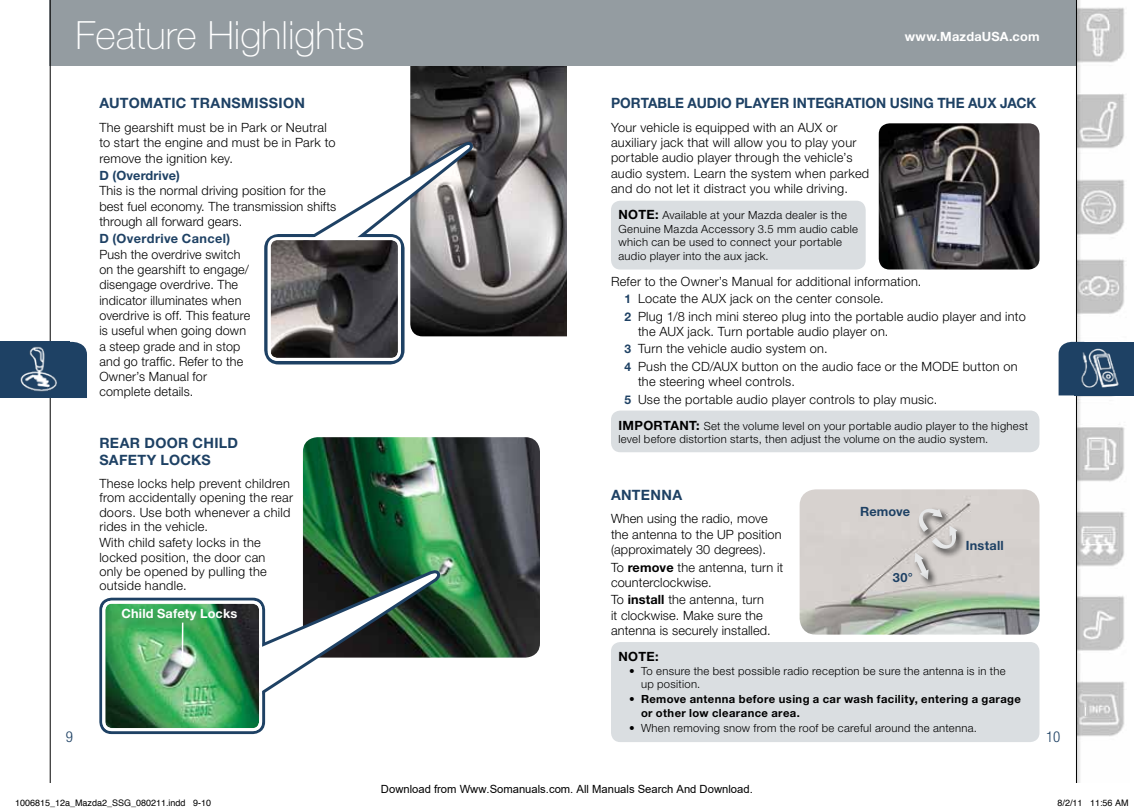
<style>
.page{position:relative;width:1134px;height:810px;background:#fff}
.page>*{position:absolute;margin:0;border:0;box-sizing:border-box;transform-origin:0 0}
.t1{font:100 39px "Helvetica Neue LT Std";color:#fff}
.t2{font:300 condensed 15px "Helvetica Neue LT Std";color:#1e4164}
.t3{font:700 14.25px "Helvetica Neue LT Std";letter-spacing:.005em;color:#1e4164;scale:.96 1}
.t4{font:700 14.25px "Helvetica Neue LT Std";letter-spacing:.025em;color:#1e4164}
.t5{font:700 14.25px "Helvetica Neue LT Std";letter-spacing:.005em;color:#1e4164}
.t6{font:300 12.75px/15.3px "Helvetica Neue LT Std";letter-spacing:.02em;color:#000}
.t7{font:700 12.75px "Helvetica Neue LT Std";letter-spacing:.015em;color:#1e4164}
.t8{font:700 12.75px "Helvetica Neue LT Std";letter-spacing:.015em;color:#fff}
.t9{font:700 12.75px "Helvetica Neue LT Std";color:#000}
.t10{font:300 11.25px/13.5px "Helvetica Neue LT Std";letter-spacing:.025em;color:#000}
.t11{font:700 11.25px/13.5px "Helvetica Neue LT Std";letter-spacing:.035em;color:#000}
.t12{font:11.25px "Arial";color:#000}
.t13{font:9px "Helvetica";color:#000}
.s1{font-weight:700;font-size:12.75px}
.s2{font-weight:700;font-size:12px;color:#1e4164}
.s3{font-weight:700}
</style>
<div class="page">
<img style="left:410px;top:65px;width:157px;height:271px">
<img style="left:1077px;top:0;width:53px;height:783px">
<div style="left:50px;top:0;width:517px;height:65px;background:#949ca1"></div>
<hr style="left:50px;top:0;width:1px;height:783px;background:#000">
<div style="left:567px;top:0;width:509px;height:65px;background:#949ca1"></div>
<hr style="left:1076px;top:0;width:1px;height:783px;background:#000">
<div style="left:1074px;top:342px;width:60px;height:53px;background:#1e4164"></div>
<svg style="left:1059px;top:342px;width:15px;height:53px"></svg>
<img style="left:1080px;top:339px;width:39px;height:57px">
<div style="left:0;top:342px;width:70px;height:56px;background:#1e4164"></div>
<svg style="left:70px;top:342px;width:17px;height:56px"></svg>
<img style="left:20px;top:346px;width:37px;height:46px">
<div style="left:611px;top:642px;width:429px;height:100px;background:#dadee1;border-radius:9px"></div>
<div style="left:611px;top:201px;width:255px;height:69px;background:#dadee1;border-radius:9px"></div>
<div style="left:611px;top:411px;width:429px;height:41px;background:#dadee1;border-radius:9px"></div>
<div style="left:264px;top:234px;width:141px;height:130px;border:4px solid #1e4164;border-radius:13px"></div>
<svg style="left:295px;top:142px;width:182px;height:107px"></svg>
<img style="left:272px;top:241px;width:125px;height:116px">
<div style="left:268px;top:237px;width:133px;height:124px;border:3px solid #fff;border-radius:8px"></div>
<img style="left:303px;top:437px;width:237px;height:221px">
<div style="left:99px;top:598px;width:166px;height:136px;border:3px solid #1e4164;border-radius:11px"></div>
<svg style="left:230px;top:570px;width:214px;height:135px"></svg>
<img style="left:106px;top:605px;width:152px;height:122px">
<div style="left:102px;top:601px;width:160px;height:130px;border:3px solid #fff;border-radius:8px"></div>
<hr style="left:182px;top:623px;width:1px;height:35px;background:#fff">
<img style="left:800px;top:489px;width:240px;height:146px">
<div style="left:912px;top:551px;width:26px;height:38px;background:#000;opacity:.75"></div>
<div style="left:917px;top:506px;width:35px;height:35px;background:#d7d2cf"></div>
<div style="left:930px;top:524px;width:36px;height:35px;background:#000;opacity:.75"></div>
<svg style="left:915px;top:507px;width:42px;height:73px"></svg>
<img style="left:879px;top:123px;width:161px;height:147px">
<h1 class="t1" style="left:76px;top:13px;width:291px">Feature Highlights</h1>
<p class="t8" style="left:905px;top:28px;width:136px">www.MazdaUSA.com</p>
<p class="t3" style="left:611px;top:94px;width:445px">PORTABLE AUDIO PLAYER INTEGRATION USING THE AUX JACK</p>
<p class="t6" style="left:611px;top:119px;width:260px">Your vehicle is equipped with an AUX or auxiliary jack that will allow you to play your portable audio player through the vehicle’s audio system. Learn the system when parked and do not let it distract you while driving.</p>
<p class="t10" style="left:619px;top:208px;width:241px"><span class="s1">NOTE:</span> Available at your Mazda dealer is the Genuine Mazda Accessory 3.5 mm audio cable which can be used to connect your portable audio player into the aux jack.</p>
<p class="t6" style="left:625px;top:272px;width:403px;line-height:17.4px;text-indent:-14px">Refer to the Owner’s Manual for additional information.<br><span class="s2">1</span> Locate the AUX jack on the center console.<br><span class="s2">2</span> Plug 1/8 inch mini stereo plug into the portable audio player and into</p>
<p class="t6" style="left:625px;top:322px;width:395px;line-height:17.4px;text-indent:13px">the AUX jack. Turn portable audio player on.<br><span class="s2">3</span> Turn the vehicle audio system on.<br><span class="s2">4</span> Push the CD/AUX button on the audio face or the MODE button on</p>
<p class="t6" style="left:625px;top:373px;width:314px;line-height:17.4px;text-indent:13px">the steering wheel controls.<br><span class="s2">5</span> Use the portable audio player controls to play music.</p>
<p class="t10" style="left:619px;top:419px;width:411px"><span class="s1">IMPORTANT:</span> Set the volume level on your portable audio player to the highest level before distortion starts, then adjust the volume on the audio system.</p>
<p class="t4" style="left:99px;top:94px;width:207px">AUTOMATIC TRANSMISSION</p>
<p class="t6" style="left:99px;top:120px;width:238px">The gearshift must be in Park or Neutral to start the engine and must be in Park to remove the ignition key.</p>
<p class="t7" style="left:99px;top:168px;width:82px">D (Overdrive)</p>
<p class="t6" style="left:99px;top:183px;width:239px">This is the normal driving position for the best fuel economy. The transmission shifts through all forward gears.</p>
<p class="t7" style="left:99px;top:231px;width:132px">D (Overdrive Cancel)</p>
<p class="t6" style="left:99px;top:246px;width:152px">Push the overdrive switch on the gearshift to engage/ disengage overdrive. The indicator illuminates when overdrive is off. This feature is useful when going down a steep grade and in stop and go traffic. Refer to the<br>Owner’s Manual for complete details.</p>
<p class="t5" style="left:99px;top:434px;width:22px">Rear</p>
<p class="t5" style="left:144px;top:434px;width:23px">Door</p>
<p class="t5" style="left:193px;top:434px;width:21px">Child</p>
<p class="t5" style="left:99px;top:451px;width:21px">Safety</p>
<p class="t5" style="left:161px;top:451px;width:20px">Locks</p>
<p class="t6" style="left:99px;top:476px;width:195px;line-height:14.2px">These locks help prevent children from accidentally opening the rear doors. Use both whenever a child rides in the vehicle.</p>
<p class="t6" style="left:99px;top:535px;width:169px;line-height:14.2px">With child safety locks in the locked position, the door can only be opened by pulling the outside handle.</p>
<p class="t8" style="left:122px;top:606px;width:117px">Child Safety Locks</p>
<p class="t4" style="left:611px;top:486px;width:73px">ANTENNA</p>
<p class="t6" style="left:611px;top:511px;width:172px">When using the radio, move the antenna to the UP position (approximately 30 degrees).</p>
<p class="t6" style="left:611px;top:559px;width:174px">To <span class="s3">remove</span> the antenna, turn it counterclockwise.</p>
<p class="t6" style="left:611px;top:592px;width:161px">To <span class="s3">install</span> the antenna, turn it clockwise. Make sure the antenna is securely installed.</p>
<p class="t9" style="left:619px;top:649px;width:42px">NOTE:</p>
<p class="t10" style="left:641px;top:664px;width:366px;text-indent:-12px"><span class="s3">•</span> To ensure the best possible radio reception be sure the antenna is in the up position.</p>
<p class="t11" style="left:641px;top:692px;width:381px;text-indent:-12px">• Remove antenna before using a car wash facility, entering a garage or other low clearance area.</p>
<p class="t10" style="left:629px;top:721px;width:349px"><span class="s3">•</span> When removing snow from the roof be careful around the antenna.</p>
<p class="t7" style="left:860px;top:504px;width:52px">Remove</p>
<p class="t7" style="left:966px;top:537px;width:39px">Install</p>
<p class="t7" style="left:893px;top:570px;width:21px">30°</p>
<p class="t2" style="left:66px;top:728px;width:9px">9</p>
<p class="t2" style="left:1046px;top:728px;width:16px">10</p>
<p class="t12" style="left:381px;top:782px;width:373px">Download from Www.Somanuals.com. All Manuals Search And Download.</p>
<p class="t13" style="left:15px;top:795px;width:198px">1006815_12a_Mazda2_SSG_080211.indd 9-10</p>
<p class="t13" style="left:1058px;top:795px;width:73px">8/2/11 11:56 AM</p>
</div>
